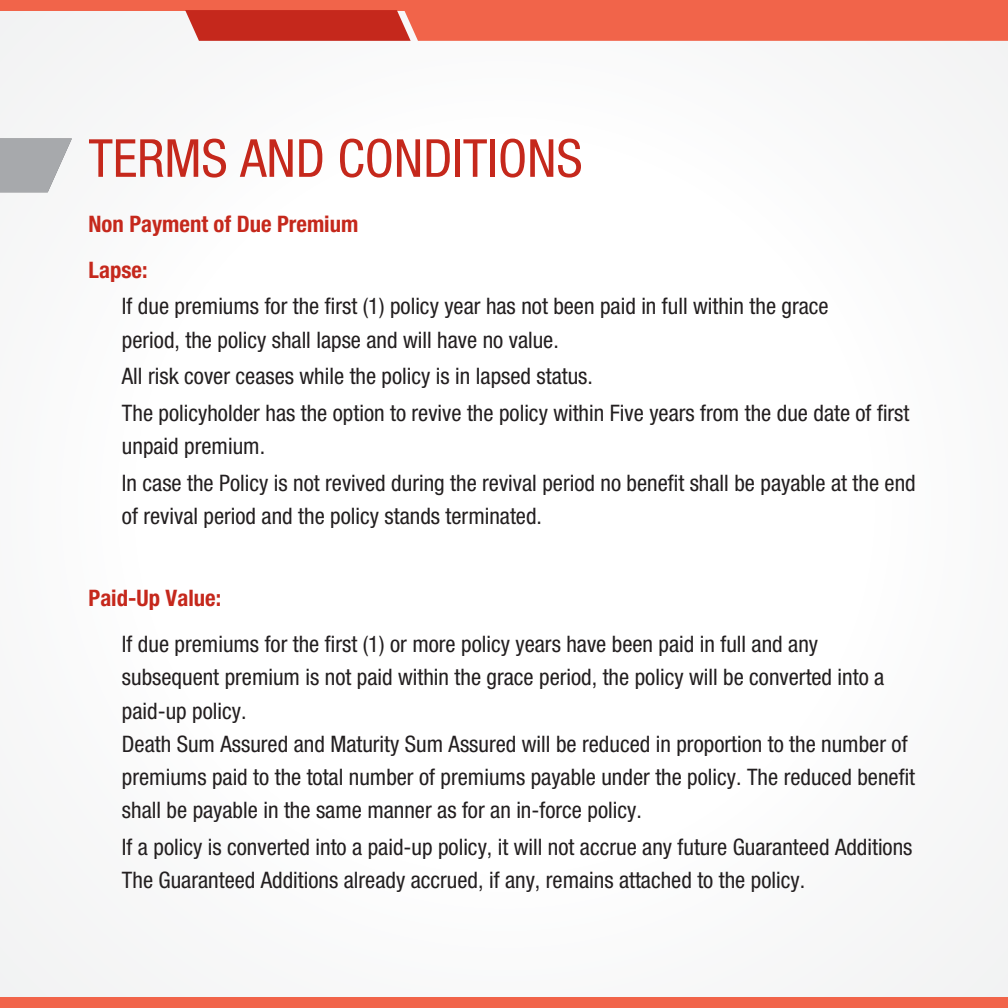
<style>
.page{position:relative;width:1008px;height:1008px;background:#fff}
.page>*{position:absolute;margin:0;border:0;box-sizing:border-box;transform-origin:0 0}
.t1{font:condensed 52.5px "Helvetica Neue LT Std";color:#c5281c}
.t2{font:condensed 22.75px/33.2px "Helvetica Neue LT Std";color:#231f20}
.t3{font:700 condensed 22.75px/45.5px "Helvetica Neue LT Std";color:#c5281c}
</style>
<div class="page">
<div style="left:0;top:998px;width:1008px;height:10px;background:#f1644a"></div>
<div style="left:0;top:0;width:1008px;height:10px;background:#f1644a"></div>
<svg style="left:185px;top:10px;width:823px;height:31px;background:#e55742"></svg>
<svg style="left:0;top:138px;width:72px;height:54px"></svg>
<h1 class="t1" style="left:89px;top:128px;width:496px">TERMS AND CONDITIONS</h1>
<p class="t3" style="left:89px;top:201px;width:271px">Non Payment of Due Premium<br>Lapse:</p>
<p class="t2" style="left:122px;top:289px;width:708px">If due premiums for the first (1) policy year has not been paid in full within the grace period, the policy shall lapse and will have no value.</p>
<p class="t2" style="left:122px;top:358px;width:789px;line-height:36.8px">All risk cover ceases while the policy is in lapsed status.<br>The policyholder has the option to revive the policy within Five years from the due date of first</p>
<p class="t2" style="left:122px;top:428px;width:795px;line-height:36.8px">unpaid premium.<br>In case the Policy is not revived during the revival period no benefit shall be payable at the end</p>
<p class="t2" style="left:122px;top:499px;width:422px">of revival period and the policy stands terminated.</p>
<p class="t3" style="left:89px;top:575px;width:134px">Paid-Up Value:</p>
<p class="t2" style="left:122px;top:627px;width:795px">If due premiums for the first (1) or more policy years have been paid in full and any subsequent premium is not paid within the grace period, the policy will be converted into a paid-up policy.<br>Death Sum Assured and Maturity Sum Assured will be reduced in proportion to the number of premiums paid to the total number of premiums payable under the policy. The reduced benefit shall be payable in the same manner as for an in-force policy.</p>
<p class="t2" style="left:122px;top:830px;width:792px">If a policy is converted into a paid-up policy, it will not accrue any future Guaranteed Additions<br>The Guaranteed Additions already accrued, if any, remains attached to the policy.</p>
</div>
